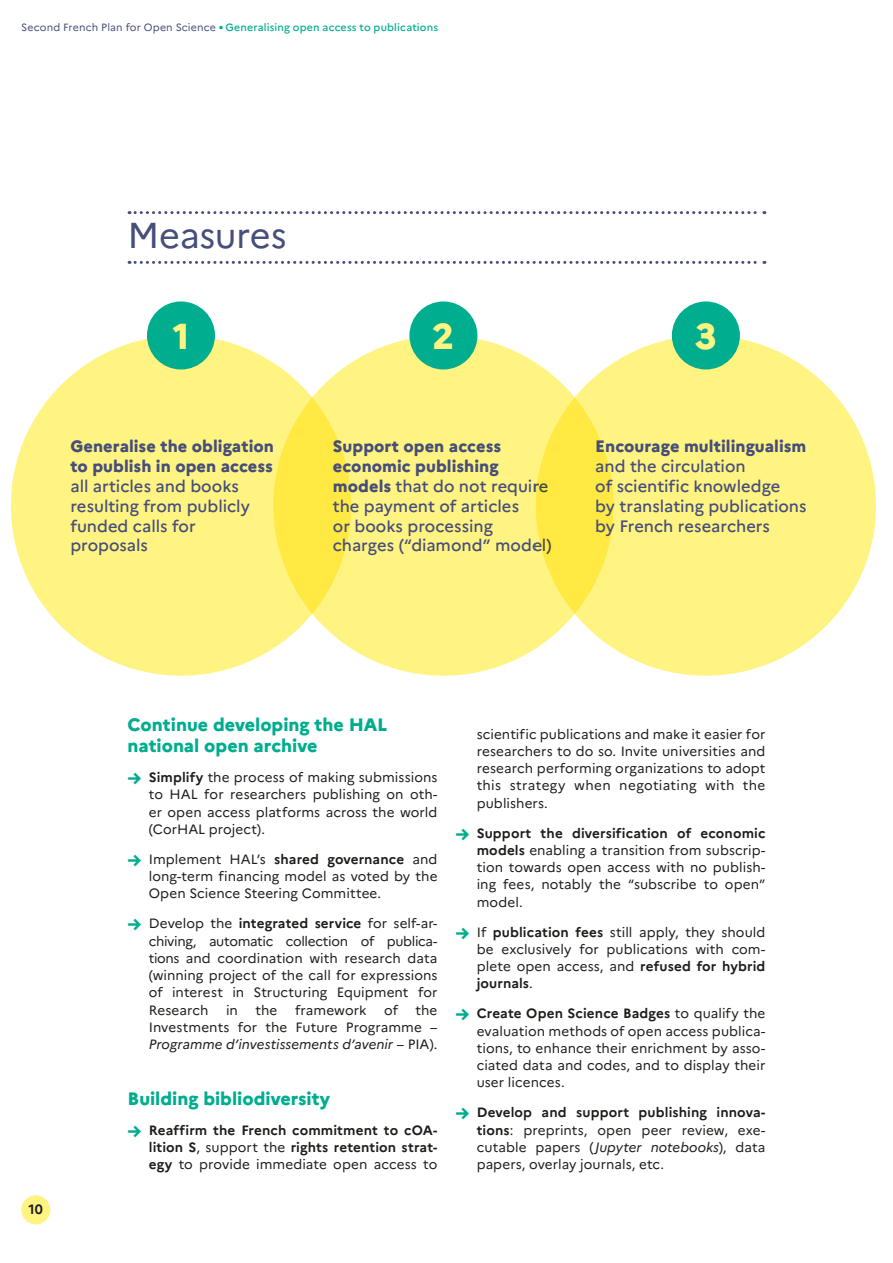
<style>
.page{position:relative;width:893px;height:1263px;background:#fff}
.page>*{position:absolute;margin:0;border:0;box-sizing:border-box;transform-origin:0 0}
.t1{font:36px "Marianne";letter-spacing:-.015em;color:#464e7b}
.t2{font:800 36px "Marianne";color:#fff482}
.t3{font:800 18px/21.6px "Marianne";color:#00ad8e}
.t4{font:500 16.5px/19.8px "Marianne";letter-spacing:-.005em;color:#464e7b}
.t5{font:800 16.5px/19.8px "Marianne";letter-spacing:.005em;color:#464e7b}
.t6{font:13.5px/17.2px "Marianne";letter-spacing:.005em;color:#1d1d1b;text-align:justify}
.t7{font:700 13.5px/17.2px "Marianne";letter-spacing:.005em;color:#1d1d1b;text-align:justify}
.t8{font:500 10.5px "Marianne";letter-spacing:.015em;color:#00ad8e}
.s1{font-weight:400;color:#464e7b}
.s2{font-weight:400;font-size:13.5px}
.s3{font-weight:800}
.s4{font-weight:800;font-size:18px;color:#00ad8e}
.s5{font-weight:700}
.s6{font-style:italic}
.s7{font-weight:400}
</style>
<div class="page">
<div style="left:21px;top:1195px;width:29px;height:29px;background:#fff482;border-radius:50%"></div>
<svg style="left:129px;top:211px;width:636px;height:3px"></svg>
<svg style="left:129px;top:261px;width:636px;height:3px"></svg>
<div style="left:11px;top:335px;width:340px;height:341px;background:#fff482;border-radius:50%"></div>
<div style="left:147px;top:301px;width:68px;height:68px;background:#00ad8e;border-radius:50%"></div>
<svg style="left:273px;top:335px;width:340px;height:341px;background:#fef278"></svg>
<div style="left:409px;top:301px;width:68px;height:68px;background:#00ad8e;border-radius:50%"></div>
<div style="left:536px;top:335px;width:340px;height:341px;background:#fff482;border-radius:50%"></div>
<div style="left:672px;top:301px;width:68px;height:68px;background:#00ad8e;border-radius:50%"></div>
<p class="t8" style="left:21px;top:21px;width:418px"><span class="s1">Second French Plan for Open Science</span> <span class="s2">•</span> Generalising open access to publications</p>
<h1 class="t1" style="left:128px;top:213px;width:161px">Measures</h1>
<h1 class="t2" style="left:173px;top:314px;width:18px">1</h1>
<p class="t5" style="left:70px;top:437px;width:205px">Generalise the obligation to publish in open access</p>
<p class="t4" style="left:70px;top:476px;width:181px">all articles and books resulting from publicly funded calls for proposals</p>
<h1 class="t2" style="left:433px;top:314px;width:23px">2</h1>
<p class="t4" style="left:333px;top:437px;width:220px"><span class="s3">Support open access economic publishing models</span> that do not require the payment of articles<br>or books processing charges (“diamond” model)</p>
<h1 class="t2" style="left:695px;top:314px;width:23px">3</h1>
<p class="t5" style="left:595px;top:437px;width:213px">Encourage multilingualism</p>
<p class="t4" style="left:595px;top:456px;width:213px">and the circulation<br>of scientific knowledge<br>by translating publications by French researchers</p>
<p class="t7" style="left:29px;top:1200px;width:16px">10</p>
<h2 class="t3" style="left:128px;top:713px;width:261px">Continue developing the HAL national open archive</h2>
<p class="t6" style="left:149px;top:769px;width:290px;text-indent:-21px"><span class="s4">→</span> <span class="s5">Simplify</span> the process of making submissions to HAL for researchers publishing on oth&shy;er open access platforms across the world (CorHAL project).</p>
<p class="t6" style="left:149px;top:850px;width:290px;text-indent:-21px"><span class="s4">→</span> Implement HAL’s <span class="s5">shared governance</span> and long-term financing model as voted by the Open Science Steering Committee.</p>
<p class="t6" style="left:149px;top:915px;width:290px;text-indent:-21px"><span class="s4">→</span> Develop the <span class="s5">integrated service</span> for self-ar&shy;chiving, automatic collection of publica&shy;tions and coordination with research data (winning project of the call for expressions of interest in Structuring Equipment for Research</p>
<p class="t6" style="left:226px;top:1001px;width:13px">in</p>
<p class="t6" style="left:255px;top:1001px;width:23px">the</p>
<p class="t6" style="left:295px;top:1001px;width:73px">framework</p>
<p class="t6" style="left:384px;top:1001px;width:15px">of</p>
<p class="t6" style="left:149px;top:1001px;width:290px;text-indent:267px">the Investments for the Future Programme – <span class="s6">Programme d’investissements d’avenir</span> – PIA).</p>
<h2 class="t3" style="left:128px;top:1087px;width:204px">Building bibliodiversity</h2>
<p class="t7" style="left:149px;top:1121px;width:290px;text-indent:-21px"><span class="s4">→</span> Reaffirm the French commitment to cOA&shy;lition S<span class="s7">, support the</span> rights retention strat&shy;egy <span class="s7">to provide immediate open access to</span></p>
<p class="t6" style="left:477px;top:725px;width:290px">scientific publications and make it easier for researchers to do so. Invite universities and research performing organizations to adopt this strategy when negotiating with the publishers.</p>
<p class="t6" style="left:477px;top:824px;width:290px;text-indent:-21px"><span class="s4">→</span> <span class="s5">Support the diversification of economic models</span> enabling a transition from subscrip&shy;tion towards open access with no publish&shy;ing fees, notably the “subscribe to open” model.</p>
<p class="t6" style="left:477px;top:923px;width:290px;text-indent:-21px"><span class="s4">→</span> If <span class="s5">publication fees</span> still apply, they should be exclusively for publications with com&shy;plete open access, and <span class="s5">refused for hybrid journals</span>.</p>
<p class="t6" style="left:477px;top:1005px;width:290px;text-indent:-21px"><span class="s4">→</span> <span class="s5">Create Open Science Badges</span> to qualify the evaluation methods of open access publica&shy;tions, to enhance their enrichment by asso&shy;ciated data and codes, and to display their user licences.</p>
<p class="t6" style="left:477px;top:1104px;width:290px;text-indent:-21px"><span class="s4">→</span> <span class="s5">Develop and support publishing innova&shy;tions</span>: preprints, open peer review, exe&shy;cutable papers (<span class="s6">Jupyter notebooks</span>), data papers, overlay journals, etc.</p>
</div>
